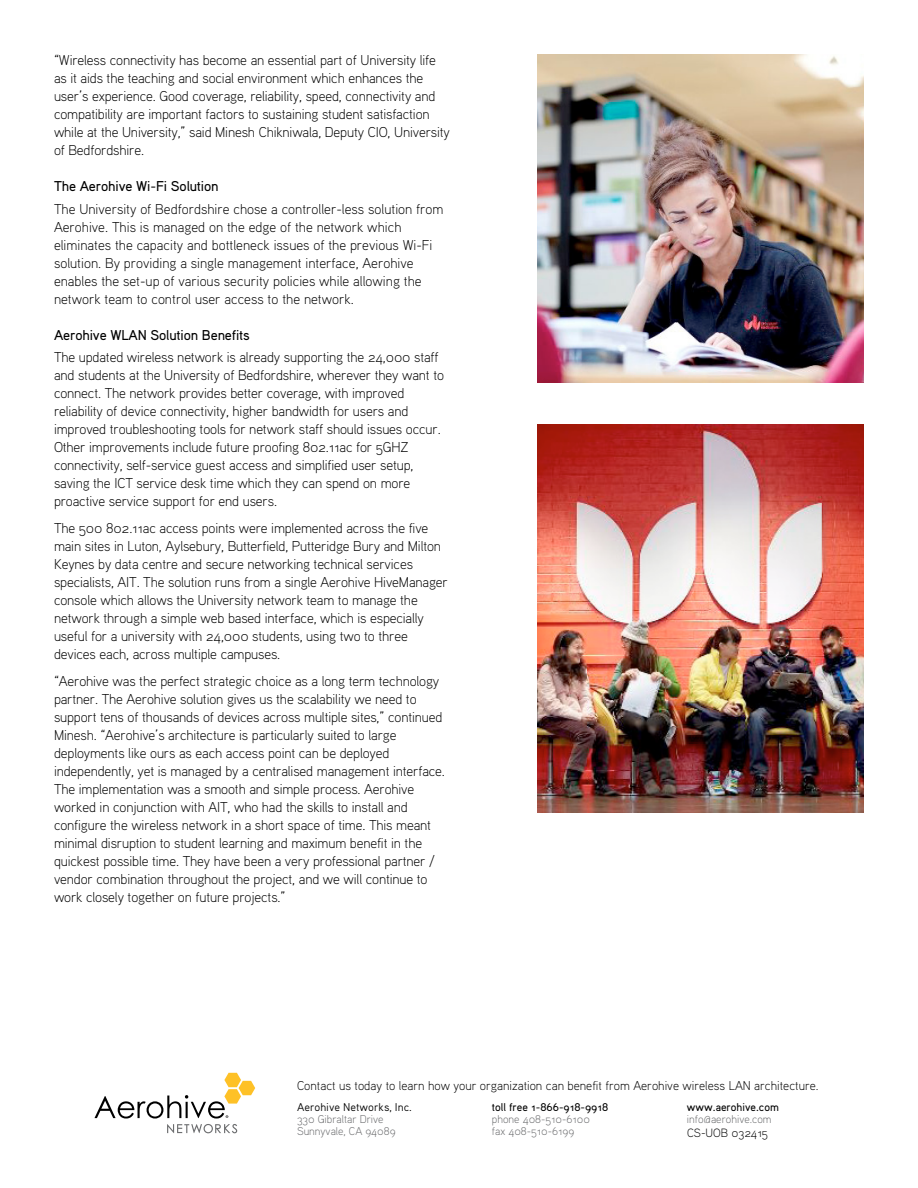
<style>
.page{position:relative;width:918px;height:1188px;background:#fff}
.page>*{position:absolute;margin:0;border:0;box-sizing:border-box;transform-origin:0 0}
.t1{font:14.25px/18px "Aaux Pro Light OSF";letter-spacing:-.01em;color:#000}
.t2{font:14.25px "Aaux Pro Medium OSF";letter-spacing:-.01em;color:#000}
.t3{font:12.75px "Aaux Pro Light OSF";color:#000}
.t4{font:12px "Aaux Pro Light OSF";color:#000}
.t5{font:11.25px/12px "Aaux Pro Light OSF";color:#696a6c}
.t6{font:11.25px "Aaux Pro Medium OSF";color:#000}
.t7{font:11.25px "Aaux Pro OSF";color:#000}
</style>
<div class="page">
<svg style="left:94px;top:1073px;width:161px;height:60px"></svg>
<img style="left:538px;top:54px;width:326px;height:328px">
<img style="left:538px;top:424px;width:326px;height:389px">
<p class="t1" style="left:54px;top:51px;width:397px">“Wireless connectivity has become an essential part of University life as it aids the teaching and social environment which enhances the user’s experience. Good coverage, reliability, speed, connectivity and compatibility are important factors to sustaining student satisfaction while at the University,” said Minesh Chikniwala, Deputy CIO, University of Bedfordshire.</p>
<p class="t2" style="left:54px;top:177px;width:166px">The Aerohive Wi-Fi Solution</p>
<p class="t1" style="left:54px;top:199px;width:391px">The University of Bedfordshire chose a controller-less solution from Aerohive. This is managed on the edge of the network which eliminates the capacity and bottleneck issues of the previous Wi-Fi solution. By providing a single management interface, Aerohive enables the set-up of various security policies while allowing the network team to control user access to the network.</p>
<p class="t2" style="left:54px;top:326px;width:197px">Aerohive WLAN Solution Benefits</p>
<p class="t1" style="left:54px;top:348px;width:392px">The updated wireless network is already supporting the 24,000 staff and students at the University of Bedfordshire, wherever they want to connect. The network provides better coverage, with improved reliability of device connectivity, higher bandwidth for users and improved troubleshooting tools for network staff should issues occur.<br>Other improvements include future proofing 802.11ac for 5GHZ connectivity, self-service guest access and simplified user setup, saving the ICT service desk time which they can spend on more proactive service support for end users.</p>
<p class="t1" style="left:54px;top:519px;width:395px">The 500 802.11ac access points were implemented across the five main sites in Luton, Aylsebury, Butterfield, Putteridge Bury and Milton Keynes by data centre and secure networking technical services specialists, AIT. The solution runs from a single Aerohive HiveManager console which allows the University network team to manage the network through a simple web based interface, which is especially useful for a university with 24,000 students, using two to three devices each, across multiple campuses.</p>
<p class="t1" style="left:54px;top:672px;width:393px">“Aerohive was the perfect strategic choice as a long term technology partner. The Aerohive solution gives us the scalability we need to support tens of thousands of devices across multiple sites,” continued Minesh. “Aerohive’s architecture is particularly suited to large deployments like ours as each access point can be deployed independently, yet is managed by a centralised management interface.<br>The implementation was a smooth and simple process. Aerohive worked in conjunction with AIT, who had the skills to install and configure the wireless network in a short space of time. This meant minimal disruption to student learning and maximum benefit in the quickest possible time. They have been a very professional partner / vendor combination throughout the project, and we will continue to work closely together on future projects.”</p>
<p class="t3" style="left:297px;top:1077px;width:523px">Contact us today to learn how your organization can benefit from Aerohive wireless LAN architecture.</p>
<p class="t7" style="left:297px;top:1100px;width:116px">Aerohive Networks, Inc.</p>
<p class="t5" style="left:297px;top:1113px;width:100px">330 Gibraltar Drive<br>Sunnyvale, CA 94089</p>
<p class="t6" style="left:492px;top:1100px;width:118px">toll free 1-866-918-9918</p>
<p class="t5" style="left:492px;top:1113px;width:99px">phone 408-510-6100 fax 408-510-6199</p>
<p class="t6" style="left:687px;top:1100px;width:94px">www.aerohive.com</p>
<p class="t5" style="left:687px;top:1113px;width:86px">info@aerohive.com</p>
<p class="t4" style="left:687px;top:1125px;width:83px">CS-UOB 032415</p>
</div>
